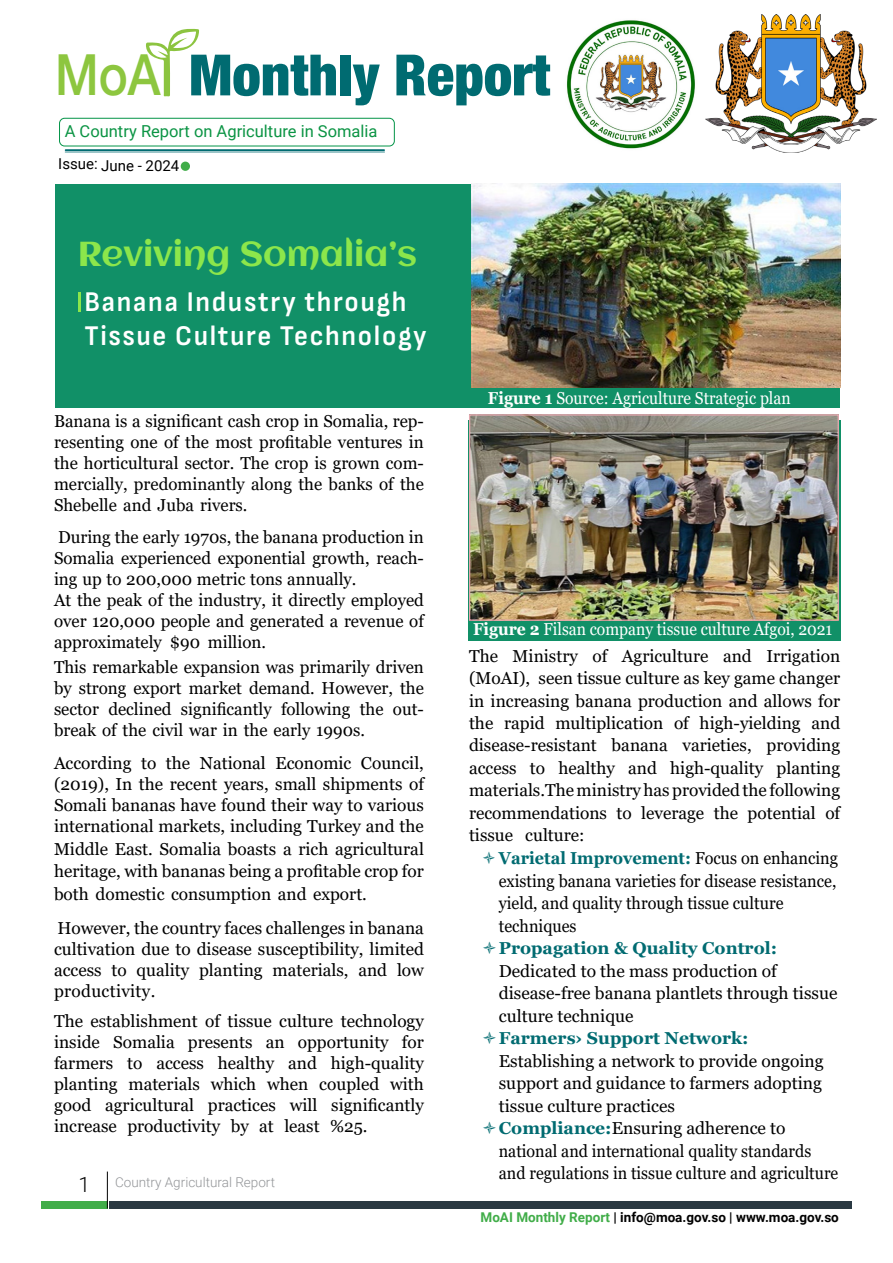
<style>
.page{position:relative;width:893px;height:1263px;background:#fff}
.page>*{position:absolute;margin:0;border:0;box-sizing:border-box;transform-origin:0 0}
.t1{font:900 condensed 57px "Helvetica Neue LT Std";color:#006b71}
.t2{font:500 57px "Helvetica Neue LT Std";color:#8dc63f;scale:.86 1}
.t3{font:34.5px "Aclonica";color:#8ce64b}
.t4{font:700 28.5px/34.2px "Sofia Sans Cond";letter-spacing:.06em;color:#fff}
.t5{font:300 21px "Roboto";color:#000}
.t6{font:17.25px/22.5px "Georgia";color:#000}
.t7{font:17.25px/27px "Georgia";color:#fff;scale:.91 1}
.t8{font:700 17.25px "Georgia";color:#006b71}
.t9{font:17.25px/21px "Georgia";letter-spacing:.02em;color:#000}
.t10{font:16.5px "Roboto";color:#0b9444}
.t11{font:15px "Roboto";color:#000}
.t12{font:700 13.5px "Roboto";color:#000}
.t13{font:300 13.5px "Roboto";color:#939598}
.s1{font-weight:700}
.s2{color:#000}
.s3{font-weight:700;color:#006b71}
.s4{color:#41ad49}
</style>
<div class="page">
<div style="left:109px;top:1201px;width:742px;height:7px;background:#2a3942"></div>
<div style="left:41px;top:1201px;width:67px;height:7px;background:#41ad49"></div>
<hr style="left:107px;top:1171px;width:1px;height:37px;background:#000">
<div style="left:468px;top:420px;width:372px;height:220px;background:#119067"></div>
<div style="left:55px;top:184px;width:785px;height:223px;background:#119067"></div>
<img style="left:472px;top:184px;width:368px;height:204px">
<hr style="left:78px;top:292px;width:3px;height:20px;background:#8ce64b">
<img style="left:471px;top:416px;width:366px;height:203px">
<div style="left:469px;top:414px;width:370px;height:207px;border:1px solid #e4a8af"></div>
<img style="left:566px;top:20px;width:129px;height:129px">
<div style="left:59px;top:118px;width:336px;height:28px;border:1px solid #039447;border-radius:5px"></div>
<hr style="left:65px;top:149px;width:320px;height:2px;background:#006b71">
<hr style="left:65px;top:152px;width:320px;height:1px;background:#006b71">
<svg style="left:146px;top:29px;width:53px;height:67px"></svg>
<img style="left:706px;top:15px;width:170px;height:137px">
<div style="left:181px;top:162px;width:9px;height:9px;background:#41ad49;border-radius:50%"></div>
<h1 class="t2" style="left:55px;top:41px;width:124px">MoA</h1>
<p class="t10" style="left:65px;top:120px;width:314px">A Country Report on Agriculture in Somalia</p>
<p class="t11" style="left:101px;top:155px;width:80px">June - 2024</p>
<h1 class="t1" style="left:189px;top:40px;width:363px">Monthly Report</h1>
<p class="t11" style="left:58px;top:154px;width:41px">Issue:</p>
<h2 class="t3" style="left:78px;top:230px;width:341px">Reviving Somalia s’</h2>
<h3 class="t4" style="left:84px;top:284px;width:344px">Banana Industry through<br>Tissue Culture Technology</h3>
<p class="t6" style="left:54px;top:410px;width:371px">Banana is a significant cash crop in Somalia, rep-</p>
<p class="t6" style="left:54px;top:431px;width:371px">resenting one of the most profitable ventures in</p>
<p class="t6" style="left:54px;top:452px;width:371px">the horticultural sector. The crop is grown com-</p>
<p class="t6" style="left:54px;top:490px;width:371px;line-height:31.5px">Shebelle and Juba rivers.<br>During the early 1970 ,s the banana production in</p>
<p class="t6" style="left:54px;top:568px;width:304px">ing up to 200,000 metric tons annually.</p>
<p class="t6" style="left:54px;top:473px;width:371px">mercially, predominantly along the banks of the</p>
<p class="t6" style="left:54px;top:547px;width:371px">Somalia experienced exponential growth, reach-</p>
<p class="t6" style="left:54px;top:590px;width:371px;line-height:21px;text-align:center">At the peak of the industry, it directly employed over 120,000 people and generated a revenue of million.</p>
<p class="t6" style="left:54px;top:629px;width:371px;line-height:25.5px">approximately<br>This remarkable expansion was primarily driven</p>
<p class="t6" style="left:54px;top:677px;width:371px">by strong export market demand. However, the</p>
<p class="t6" style="left:54px;top:719px;width:312px">break of the civil war in the early 1990 .s</p>
<p class="t6" style="left:170px;top:631px;width:32px">$90</p>
<p class="t6" style="left:181px;top:698px;width:92px">significantly</p>
<p class="t6" style="left:108px;top:698px;width:65px">declined</p>
<p class="t6" style="left:281px;top:698px;width:71px">following</p>
<p class="t6" style="left:360px;top:698px;width:25px">the</p>
<p class="t6" style="left:54px;top:698px;width:47px">sector</p>
<p class="t6" style="left:393px;top:698px;width:33px">out-</p>
<p class="t6" style="left:54px;top:753px;width:371px;line-height:21.8px">According<br>(2019 ,) In the recent years, small shipments of Somali bananas have found their way to various international markets, including Turkey and the Middle East. Somalia boasts a rich agricultural heritage, with bananas being a profitable crop for both domestic consumption and export.</p>
<p class="t6" style="left:54px;top:918px;width:371px;line-height:21px;text-align:right">However, the country faces challenges in banana cultivation due to disease susceptibility, limited low</p>
<p class="t6" style="left:166px;top:752px;width:26px">the</p>
<p class="t6" style="left:200px;top:752px;width:68px">National</p>
<p class="t6" style="left:361px;top:752px;width:64px">Council,</p>
<p class="t6" style="left:275px;top:752px;width:77px">Economic</p>
<p class="t6" style="left:141px;top:752px;width:17px">to</p>
<p class="t6" style="left:137px;top:959px;width:54px">quality</p>
<p class="t6" style="left:199px;top:959px;width:65px">planting</p>
<p class="t6" style="left:273px;top:959px;width:78px">materials,</p>
<p class="t6" style="left:358px;top:959px;width:30px">and</p>
<p class="t6" style="left:111px;top:959px;width:17px">to</p>
<p class="t9" style="left:54px;top:960px;width:103px">access productivity.</p>
<p class="t6" style="left:54px;top:1011px;width:371px;line-height:21px;text-align:right">The establishment of tissue culture technology for</p>
<p class="t6" style="left:54px;top:1031px;width:47px">inside</p>
<p class="t6" style="left:113px;top:1031px;width:63px">Somalia</p>
<p class="t6" style="left:298px;top:1031px;width:92px">opportunity</p>
<p class="t6" style="left:188px;top:1031px;width:66px">presents</p>
<p class="t6" style="left:266px;top:1031px;width:20px">an</p>
<p class="t6" style="left:54px;top:1052px;width:61px">farmers</p>
<p class="t6" style="left:54px;top:1073px;width:65px">planting</p>
<p class="t6" style="left:127px;top:1052px;width:17px">to</p>
<p class="t6" style="left:156px;top:1052px;width:49px">access</p>
<p class="t6" style="left:218px;top:1052px;width:58px">healthy</p>
<p class="t6" style="left:288px;top:1052px;width:30px">and</p>
<p class="t6" style="left:331px;top:1052px;width:95px">high-quality</p>
<p class="t6" style="left:128px;top:1073px;width:73px">materials</p>
<p class="t6" style="left:211px;top:1073px;width:47px">which</p>
<p class="t6" style="left:267px;top:1073px;width:43px">when</p>
<p class="t6" style="left:319px;top:1073px;width:62px">coupled</p>
<p class="t6" style="left:390px;top:1073px;width:35px">with</p>
<p class="t6" style="left:54px;top:1094px;width:39px">good</p>
<p class="t6" style="left:105px;top:1094px;width:90px">agricultural</p>
<p class="t6" style="left:208px;top:1094px;width:70px">practices</p>
<p class="t6" style="left:290px;top:1094px;width:29px">will</p>
<p class="t6" style="left:331px;top:1094px;width:94px">significantly</p>
<p class="t6" style="left:54px;top:1115px;width:64px">increase</p>
<p class="t6" style="left:127px;top:1115px;width:94px">productivity</p>
<p class="t6" style="left:231px;top:1115px;width:20px">by</p>
<p class="t6" style="left:259px;top:1115px;width:16px">at</p>
<p class="t6" style="left:284px;top:1115px;width:37px">least</p>
<p class="t6" style="left:330px;top:1115px;width:39px">%25.</p>
<p class="t5" style="left:78px;top:1169px;width:13px">1</p>
<p class="t13" style="left:115px;top:1172px;width:162px">Country Agricultural Report</p>
<p class="t7" style="left:488px;top:385px;width:334px"><span class="s1">Figure 1</span> Source: Agriculture Strategic plan</p>
<p class="t7" style="left:766px;top:615px;width:83px;text-indent:-293px"><span class="s1">Figure 2</span> Filsan company tissue culture Afgoi, 2021<br><span class="s2">Irrigation</span></p>
<p class="t6" style="left:469px;top:645px;width:31px">The</p>
<p class="t6" style="left:592px;top:645px;width:16px">of</p>
<p class="t6" style="left:622px;top:645px;width:88px">Agriculture</p>
<p class="t6" style="left:723px;top:645px;width:30px">and</p>
<p class="t6" style="left:513px;top:645px;width:67px">Ministry</p>
<p class="t6" style="left:539px;top:667px;width:303px">seen tissue culture as key game changer</p>
<p class="t6" style="left:469px;top:667px;width:63px">(MoAI ,)</p>
<p class="t6" style="left:469px;top:690px;width:373px">in increasing banana production and allows for</p>
<p class="t6" style="left:811px;top:712px;width:30px">and</p>
<p class="t6" style="left:469px;top:712px;width:26px">the</p>
<p class="t6" style="left:504px;top:712px;width:42px">rapid</p>
<p class="t6" style="left:555px;top:712px;width:109px">multiplication</p>
<p class="t6" style="left:674px;top:712px;width:16px">of</p>
<p class="t6" style="left:700px;top:712px;width:103px">high-yielding</p>
<p class="t6" style="left:469px;top:735px;width:129px">disease-resistant</p>
<p class="t6" style="left:612px;top:735px;width:58px">banana</p>
<p class="t6" style="left:682px;top:735px;width:71px">varieties,</p>
<p class="t6" style="left:766px;top:735px;width:75px">providing</p>
<p class="t6" style="left:558px;top:757px;width:58px">healthy</p>
<p class="t6" style="left:628px;top:757px;width:30px">and</p>
<p class="t6" style="left:670px;top:757px;width:95px">high-quality</p>
<p class="t6" style="left:777px;top:757px;width:65px">planting</p>
<p class="t6" style="left:530px;top:757px;width:17px">to</p>
<p class="t6" style="left:469px;top:757px;width:49px">access</p>
<p class="t6" style="left:469px;top:780px;width:373px">materials.Theministryhasprovidedthefollowing</p>
<p class="t6" style="left:825px;top:802px;width:16px">of</p>
<p class="t6" style="left:525px;top:802px;width:83px;text-indent:-56px">recommendations culture:</p>
<p class="t6" style="left:641px;top:802px;width:65px">leverage</p>
<p class="t6" style="left:714px;top:802px;width:26px">the</p>
<p class="t6" style="left:748px;top:802px;width:70px">potential</p>
<p class="t6" style="left:616px;top:802px;width:17px">to</p>
<p class="t6" style="left:499px;top:825px;width:341px;text-indent:-30px">tissue<br><span class="s3">Varietal Improvement:</span> Focus on enhancing existing banana varieties for disease resistance, yield, and quality through tissue culture techniques</p>
<p class="t8" style="left:499px;top:937px;width:280px">Propagation &amp; Quality Control:</p>
<p class="t6" style="left:499px;top:960px;width:340px">Dedicated to the mass production of disease-free banana plantlets through tissue culture technique</p>
<p class="t8" style="left:499px;top:1027px;width:251px">Farmers› Support Network:</p>
<p class="t6" style="left:499px;top:1050px;width:341px">Establishing a network to provide ongoing support and guidance to farmers adopting tissue culture practices <span class="s3">Compliance:</span>Ensuring adherence to national and international quality standards and regulations in tissue culture and agriculture</p>
<p class="t12" style="left:480px;top:1207px;width:360px"><span class="s4">MoAI Monthly Report</span> | info@moa.gov.so | www.moa.gov.so</p>
</div>
